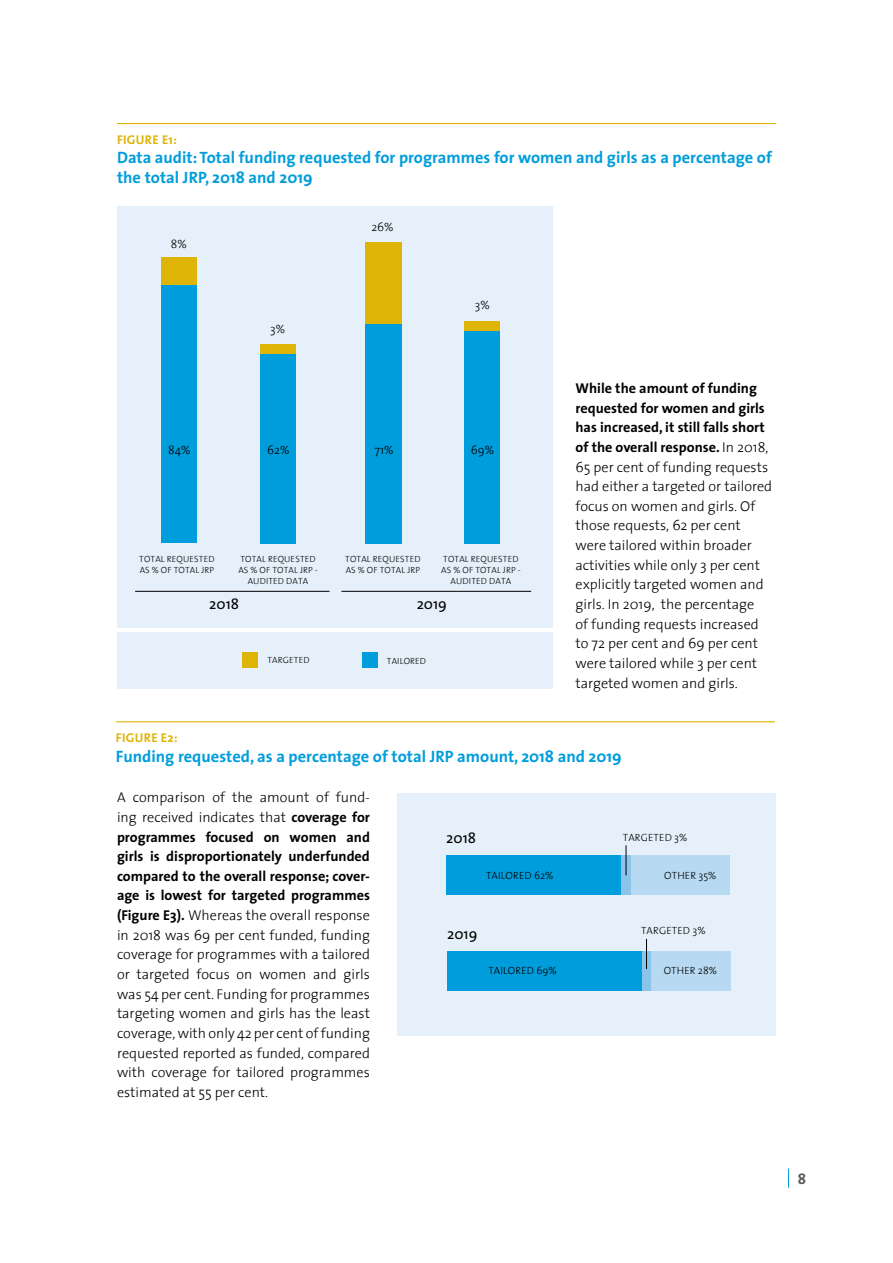
<style>
.page{position:relative;width:893px;height:1263px;background:#fff}
.page>*{position:absolute;margin:0;border:0;box-sizing:border-box;transform-origin:0 0}
.t1{font:700 16.5px/19.5px "The Sans";color:#009ddc}
.t2{font:15px "The Sans";color:#000}
.t3{font:700 15px "The Sans";color:#58595b}
.t4{font:300 14.25px/19.6px "The Sans";color:#000}
.t5{font:700 12.75px "The Sans";letter-spacing:.02em;color:#deb407}
.t6{font:300 12px "The Sans";color:#000}
.t7{font:300 10.5px "The Sans";letter-spacing:.015em;color:#000}
.t8{font:300 9px/10.8px "The Sans";letter-spacing:.015em;color:#000}
.s1{font-weight:700}
</style>
<div class="page">
<svg style="left:788px;top:1168px;width:1px;height:20px"></svg>
<div style="left:117px;top:206px;width:436px;height:421px;background:#e5f0fa"></div>
<div style="left:117px;top:633px;width:436px;height:56px;background:#e5f0fa"></div>
<div style="left:398px;top:793px;width:378px;height:243px;background:#e5f0fa"></div>
<hr style="left:117px;top:123px;width:659px;height:1px;background:#deb407">
<div style="left:242px;top:652px;width:16px;height:15px;background:#deb407"></div>
<div style="left:362px;top:652px;width:15px;height:15px;background:#009ddc"></div>
<div style="left:161px;top:285px;width:36px;height:258px;background:#009ddc"></div>
<div style="left:161px;top:257px;width:36px;height:28px;background:#deb407"></div>
<div style="left:260px;top:353px;width:36px;height:190px;background:#009ddc"></div>
<div style="left:260px;top:344px;width:36px;height:10px;background:#deb407"></div>
<hr style="left:135px;top:591px;width:195px;height:1px;background:#000">
<div style="left:365px;top:324px;width:36px;height:219px;background:#009ddc"></div>
<div style="left:365px;top:243px;width:36px;height:81px;background:#deb407"></div>
<div style="left:464px;top:329px;width:36px;height:214px;background:#009ddc"></div>
<div style="left:464px;top:321px;width:36px;height:10px;background:#deb407"></div>
<hr style="left:341px;top:591px;width:190px;height:1px;background:#000">
<hr style="left:116px;top:721px;width:659px;height:1px;background:#deb407">
<div style="left:446px;top:856px;width:175px;height:39px;background:#009ddc"></div>
<div style="left:631px;top:856px;width:99px;height:39px;background:#b8d9f2"></div>
<div style="left:621px;top:856px;width:10px;height:39px;background:#8bc4eb"></div>
<hr style="left:626px;top:845px;width:1px;height:30px;background:#000">
<div style="left:642px;top:951px;width:10px;height:39px;background:#8bc4eb"></div>
<div style="left:652px;top:951px;width:79px;height:39px;background:#b8d9f2"></div>
<div style="left:447px;top:951px;width:195px;height:39px;background:#009ddc"></div>
<hr style="left:646px;top:939px;width:1px;height:30px;background:#000">
<p class="t5" style="left:117px;top:129px;width:61px">FIGURE E1:</p>
<p class="t1" style="left:117px;top:147px;width:656px">Data audit: Total funding requested for programmes for women and girls as a percentage of the total JRP, 2018 and 2019</p>
<p class="t6" style="left:171px;top:234px;width:18px">8%</p>
<p class="t6" style="left:270px;top:319px;width:17px">3%</p>
<p class="t6" style="left:371px;top:217px;width:24px">26%</p>
<p class="t6" style="left:475px;top:295px;width:17px">3%</p>
<p class="t6" style="left:168px;top:440px;width:24px">84%</p>
<p class="t6" style="left:267px;top:440px;width:24px">62%</p>
<p class="t6" style="left:375px;top:440px;width:20px">71%</p>
<p class="t6" style="left:471px;top:440px;width:25px">69%</p>
<p class="t8" style="left:139px;top:553px;width:77px">TOTAL REQUESTED<br>AS % OF TOTAL JRP</p>
<p class="t8" style="left:238px;top:553px;width:81px;text-align:center">TOTAL REQUESTED<br>AS % OF TOTAL JRP -<br>AUDITED DATA</p>
<p class="t2" style="left:209px;top:591px;width:31px">2018</p>
<p class="t8" style="left:345px;top:553px;width:77px">TOTAL REQUESTED<br>AS % OF TOTAL JRP</p>
<p class="t2" style="left:417px;top:591px;width:32px">2019</p>
<p class="t8" style="left:441px;top:553px;width:81px;text-align:center">TOTAL REQUESTED<br>AS % OF TOTAL JRP -<br>AUDITED DATA</p>
<p class="t8" style="left:267px;top:654px;width:44px">TARGETED</p>
<p class="t8" style="left:387px;top:655px;width:41px">TAILORED</p>
<p class="t4" style="left:575px;top:378px;width:198px"><span class="s1">While the amount of funding requested for women and girls has increased, it still falls short of the overall response.</span> In 2018,<br>65 per cent of funding requests had either a targeted or tailored focus on women and girls. Of those requests, 62 per cent were tailored within broader activities while only 3 per cent explicitly targeted women and girls. In 2019, the percentage<br>of funding requests increased to 72 per cent and 69 per cent were tailored while 3 per cent targeted women and girls.</p>
<p class="t5" style="left:116px;top:727px;width:63px">FIGURE E2:</p>
<p class="t1" style="left:116px;top:746px;width:507px">Funding requested, as a percentage of total JRP amount, 2018 and 2019</p>
<p class="t4" style="left:117px;top:787px;width:254px;text-align:justify">A comparison of the amount of fund&shy;ing received indicates that <span class="s1">coverage for programmes focused on women and girls is disproportionately underfunded compared to the overall response; cover&shy;age is lowest for targeted programmes (Figure E3).</span> Whereas the overall response in 2018 was 69 per cent funded, funding coverage for programmes with a tailored or targeted focus on women and girls was 54 per cent. Funding for programmes targeting women and girls has the least coverage, with only 42 per cent of funding requested reported as funded, compared with coverage for tailored programmes estimated at 55 per cent.</p>
<p class="t2" style="left:446px;top:826px;width:31px">2018</p>
<p class="t7" style="left:623px;top:829px;width:66px">TARGETED 3%</p>
<p class="t7" style="left:664px;top:866px;width:54px">OTHER 35%</p>
<p class="t7" style="left:486px;top:866px;width:69px">TAILORED 62%</p>
<p class="t2" style="left:447px;top:921px;width:32px">2019</p>
<p class="t7" style="left:641px;top:922px;width:66px">TARGETED 3%</p>
<p class="t7" style="left:664px;top:961px;width:55px">OTHER 28%</p>
<p class="t7" style="left:488px;top:961px;width:70px">TAILORED 69%</p>
<p class="t3" style="left:798px;top:1166px;width:10px">8</p>
</div>
